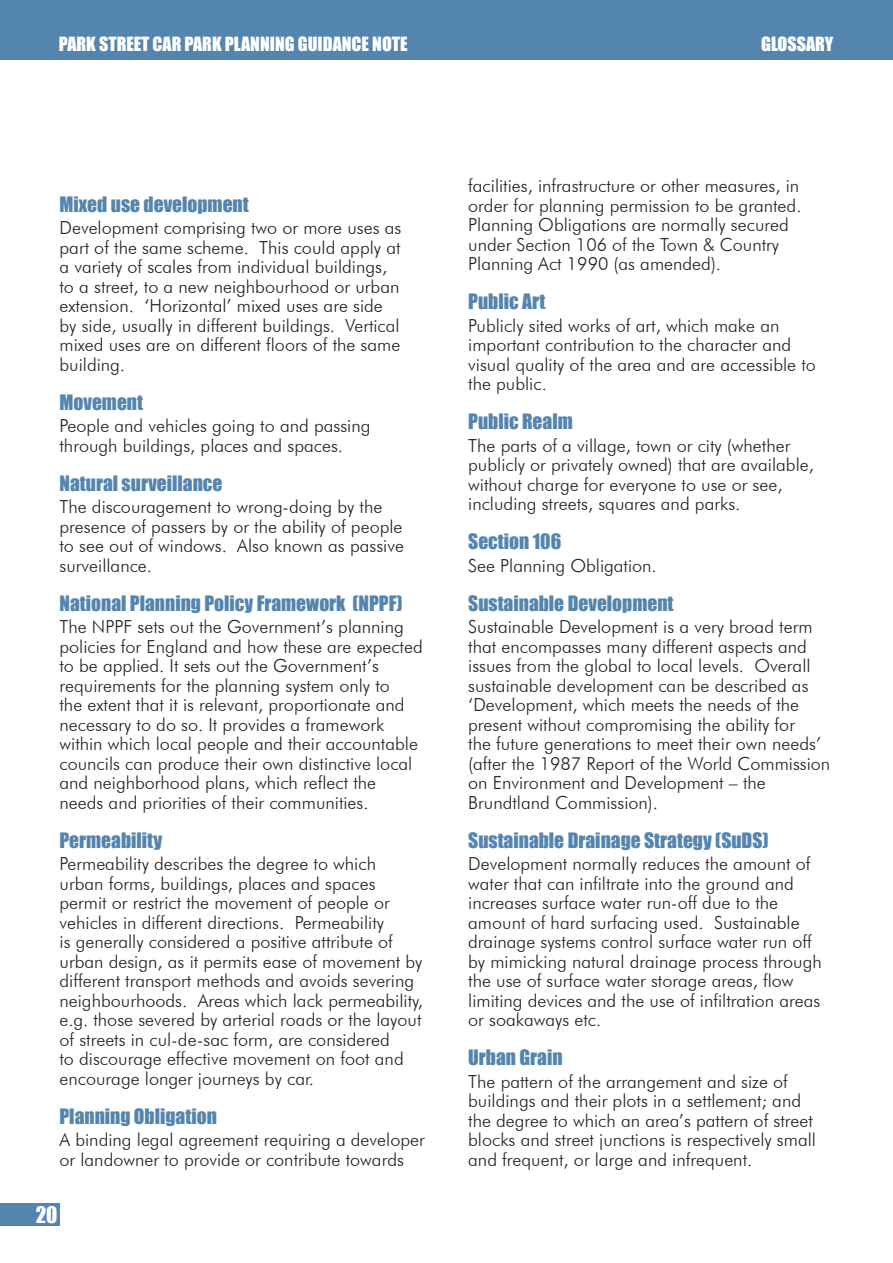
<style>
.page{position:relative;width:893px;height:1263px;background:#fff}
.page>*{position:absolute;margin:0;border:0;box-sizing:border-box;transform-origin:0 0}
.t1{font:21px "Impact";color:#fff}
._3__Paragraph_Headin{font:19.5px "Impact";color:#5485ae}
.Figure_Text{font:300 18px/19.5px "Futura BT";color:#231f20}
.t2{font:18px "Impact";color:#fff}
</style>
<div class="page">
<div style="left:0;top:0;width:893px;height:60px;background:#5485ae"></div>
<div style="left:0;top:1203px;width:60px;height:22px;background:#5485ae"></div>
<p class="t2" style="left:59px;top:30px;width:350px">PARK STREET CAR PARK PLANNING GUIDANCE NOTE</p>
<p class="t2" style="left:761px;top:30px;width:74px">GLOSSARY</p>
<p class="_3__Paragraph_Headin" style="left:60px;top:189px;width:191px">Mixed use development</p>
<p class="Figure_Text" style="left:60px;top:218px;width:343px">Development comprising two or more uses as part of the same scheme. This could apply at a variety of scales from individual buildings, to a street, to a new neighbourhood or urban extension. ‘Horizontal’ mixed uses are side by side, usually in different buildings. Vertical mixed uses are on different floors of the same building.</p>
<p class="_3__Paragraph_Headin" style="left:60px;top:387px;width:85px">Movement</p>
<p class="Figure_Text" style="left:60px;top:416px;width:312px">People and vehicles going to and passing through buildings, places and spaces.</p>
<p class="_3__Paragraph_Headin" style="left:60px;top:468px;width:164px">Natural surveillance</p>
<p class="Figure_Text" style="left:60px;top:497px;width:346px">The discouragement to wrong-doing by the presence of passers by or the ability of people to see out of windows. Also known as passive surveillance.</p>
<p class="_3__Paragraph_Headin" style="left:60px;top:588px;width:345px">National Planning Policy Framework (NPPF)</p>
<p class="Figure_Text" style="left:60px;top:617px;width:365px">The NPPF sets out the Government’s planning policies for England and how these are expected to be applied. It sets out the Government’s requirements for the planning system only to<br>the extent that it is relevant, proportionate and necessary to do so. It provides a framework within which local people and their accountable councils can produce their own distinctive local and neighborhood plans, which reflect the needs and priorities of their communities.</p>
<p class="_3__Paragraph_Headin" style="left:60px;top:825px;width:104px">Permeability</p>
<p class="Figure_Text" style="left:60px;top:854px;width:365px">Permeability describes the degree to which urban forms, buildings, places and spaces permit or restrict the movement of people or vehicles in different directions. Permeability<br>is generally considered a positive attribute of urban design, as it permits ease of movement by different transport methods and avoids severing neighbourhoods. Areas which lack permeability, e.g. those severed by arterial roads or the layout of streets in cul-de-sac form, are considered<br>to discourage effective movement on foot and encourage longer journeys by car.</p>
<p class="_3__Paragraph_Headin" style="left:60px;top:1101px;width:159px">Planning Obligation</p>
<p class="Figure_Text" style="left:60px;top:1130px;width:367px">A binding legal agreement requiring a developer or landowner to provide or contribute towards</p>
<p class="t1" style="left:36px;top:1198px;width:23px">20</p>
<p class="Figure_Text" style="left:468px;top:176px;width:335px">facilities, infrastructure or other measures, in order for planning permission to be granted.<br>Planning Obligations are normally secured under Section 106 of the Town &amp; Country Planning Act 1990 (as amended).</p>
<p class="_3__Paragraph_Headin" style="left:468px;top:286px;width:79px">Public Art</p>
<p class="Figure_Text" style="left:468px;top:315px;width:349px">Publicly sited works of art, which make an important contribution to the character and visual quality of the area and are accessible to the public.</p>
<p class="_3__Paragraph_Headin" style="left:468px;top:406px;width:106px">Public Realm</p>
<p class="Figure_Text" style="left:468px;top:435px;width:347px">The parts of a village, town or city (whether publicly or privately owned) that are available, without charge for everyone to use or see, including streets, squares and parks.</p>
<p class="_3__Paragraph_Headin" style="left:468px;top:526px;width:95px">Section 106</p>
<p class="Figure_Text" style="left:468px;top:555px;width:190px">See Planning Obligation.</p>
<p class="_3__Paragraph_Headin" style="left:468px;top:588px;width:207px">Sustainable Development</p>
<p class="Figure_Text" style="left:468px;top:617px;width:364px">Sustainable Development is a very broad term that encompasses many different aspects and issues from the global to local levels. Overall sustainable development can be described as ‘Development, which meets the needs of the present without compromising the ability for<br>the future generations to meet their own needs’ (after the 1987 Report of the World Commission on Environment and Development – the Brundtland Commission).</p>
<p class="_3__Paragraph_Headin" style="left:468px;top:825px;width:302px">Sustainable Drainage Strategy (SuDS)</p>
<p class="Figure_Text" style="left:468px;top:854px;width:355px">Development normally reduces the amount of water that can infiltrate into the ground and increases surface water run-off due to the amount of hard surfacing used. Sustainable drainage systems control surface water run off by mimicking natural drainage process through the use of surface water storage areas, flow limiting devices and the use of infiltration areas or soakaways etc.</p>
<p class="_3__Paragraph_Headin" style="left:468px;top:1042px;width:96px">Urban Grain</p>
<p class="Figure_Text" style="left:468px;top:1071px;width:349px">The pattern of the arrangement and size of buildings and their plots in a settlement; and the degree to which an area’s pattern of street blocks and street junctions is respectively small and frequent, or large and infrequent.</p>
</div>
